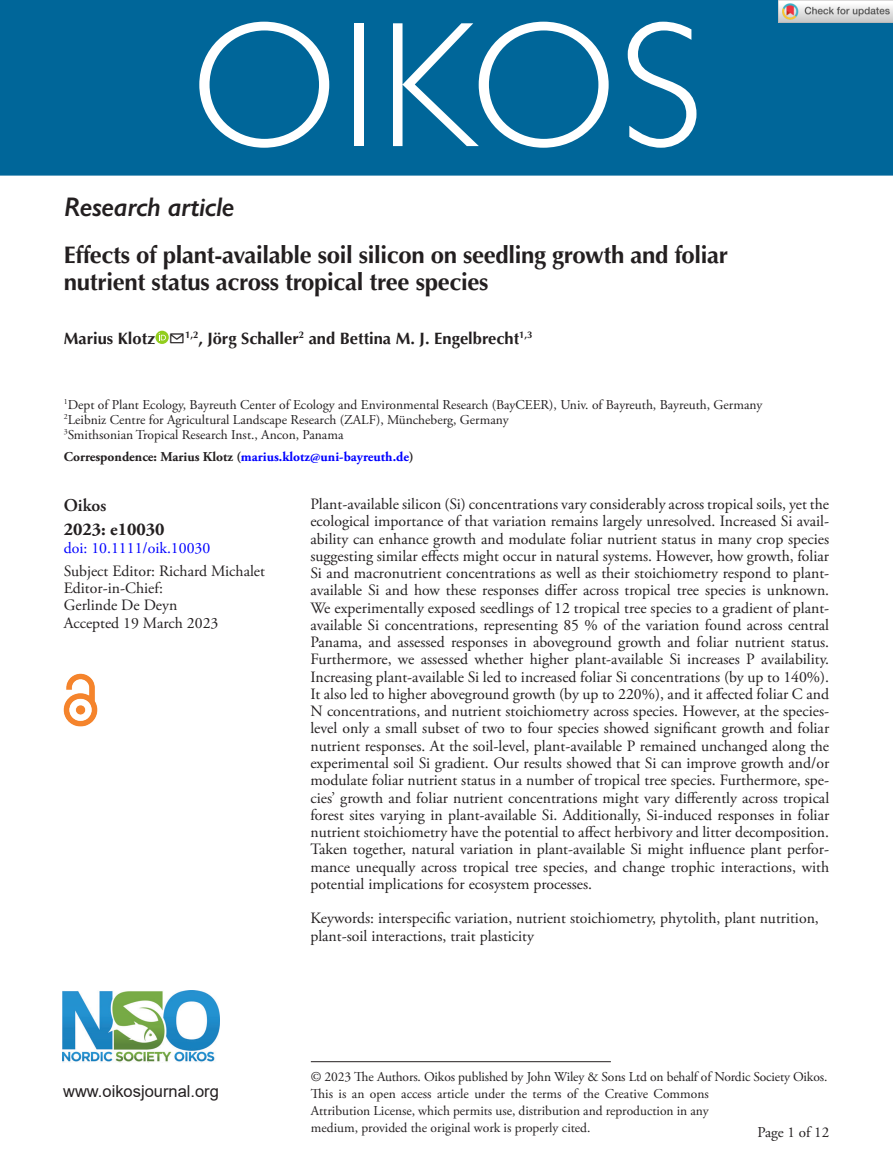
<style>
.page{position:relative;width:893px;height:1174px;background:#fff}
.page>*{position:absolute;margin:0;border:0;box-sizing:border-box;transform-origin:0 0}
.OIKOS{font:300 180px "Gill Sans Std";letter-spacing:.01em;color:#fff}
.t1{font:italic 600 27px "Gill Sans";letter-spacing:-.015em;color:#231f20}
.CT{font:700 24px/27px "Optima LT Std";letter-spacing:-.015em;color:#231f20}
.Corres{font:700 18px "Adobe Garamond Pro";color:#231f20}
.t2{font:600 18px "Adobe Garamond Pro";color:#231f20}
.AU{font:700 16.5px "Optima LT Std";color:#231f20}
.t3{font:16.5px "Arial";color:#231f20}
.ABS_TXT{font:15.75px/17.2px "Adobe Garamond Pro";color:#231f20}
.Keywords{font:15.75px/17.2px "Adobe Garamond Pro";color:#231f20}
.Doi_No{font:15.75px "Adobe Garamond Pro";color:#00f}
.t4{font:15px "Adobe Garamond Pro";color:#231f20}
.Address{font:13.5px/16.8px "Adobe Garamond Pro";color:#231f20;text-align:justify}
.FM_Note{font:13.5px "Adobe Garamond Pro";letter-spacing:-.01em;color:#231f20}
.Corres-2{font:700 13.5px "Adobe Garamond Pro";color:#231f20}
.s1{color:#00f}
</style>
<div class="page">
<div style="left:0;top:0;width:893px;height:176px;background:#069"></div>
<img style="left:63px;top:990px;width:156px;height:72px">
<img style="left:64px;top:673px;width:34px;height:53px">
<hr style="left:311px;top:1061px;width:300px;height:1px;background:#231f20">
<svg style="left:155px;top:331px;width:14px;height:13px"></svg>
<svg style="left:159px;top:333px;width:7px;height:7px"></svg>
<img style="left:779px;top:0;width:114px;height:23px">
<p class="OIKOS" style="left:190px;top:-15px;width:515px">OIKOS</p>
<h2 class="t1" style="left:64px;top:191px;width:172px">Research article</h2>
<p class="CT" style="left:64px;top:242px;width:666px">Effects of plant-available soil silicon on seedling growth and foliar nutrient status across tropical tree species</p>
<p class="AU" style="left:64px;top:329px;width:470px">Marius Klotz ✉<sup>1,2</sup>, Jörg Schaller<sup>2</sup> and Bettina M. J. Engelbrecht<sup>1,3</sup></p>
<p class="Address" style="left:64px;top:396px;width:700px"><sup>1</sup>Dept of Plant Ecology, Bayreuth Center of Ecology and Environmental Research (BayCEER), Univ. of Bayreuth, Bayreuth, Germany</p>
<p class="Address" style="left:64px;top:411px;width:447px"><sup>2</sup>Leibniz Centre for Agricultural Landscape Research (ZALF), Müncheberg, Germany</p>
<p class="Address" style="left:64px;top:426px;width:281px"><sup>3</sup>Smithsonian Tropical Research Inst., Ancon, Panama</p>
<p class="Corres-2" style="left:64px;top:449px;width:351px">Correspondence: Marius Klotz (<span class="s1">marius.klotz@uni-bayreuth.de</span>)</p>
<p class="t2" style="left:64px;top:495px;width:44px">Oikos</p>
<p class="Corres" style="left:64px;top:518px;width:102px">2023: e10030</p>
<p class="Doi_No" style="left:64px;top:538px;width:148px">doi: 10.1111/oik.10030</p>
<p class="ABS_TXT" style="left:64px;top:563px;width:203px">Subject Editor: Richard Michalet</p>
<p class="ABS_TXT" style="left:64px;top:580px;width:115px">Editor-in-Chief:<br>Gerlinde De Deyn</p>
<p class="ABS_TXT" style="left:64px;top:614px;width:156px">Accepted 19 March 2023</p>
<p class="ABS_TXT" style="left:310px;top:496px;width:520px;text-align:justify">Plant-available silicon (Si) concentrations vary considerably across tropical soils, yet the ecological importance of that variation remains largely unresolved. Increased Si avail&shy;ability can enhance growth and modulate foliar nutrient status in many crop species suggesting similar effects might occur in natural systems. However, how growth, foliar Si and macronutrient concentrations as well as their stoichiometry respond to plant&shy;available Si and how these responses differ across tropical tree species is unknown.<br>We experimentally exposed seedlings of 12 tropical tree species to a gradient of plant&shy;available Si concentrations, representing 85 % of the variation found across central Panama, and assessed responses in aboveground growth and foliar nutrient status.<br>Furthermore, we assessed whether higher plant-available Si increases P availability.<br>Increasing plant-available Si led to increased foliar Si concentrations (by up to 140%).<br>It also led to higher aboveground growth (by up to 220%), and it affected foliar C and N concentrations, and nutrient stoichiometry across species. However, at the species&shy;level only a small subset of two to four species showed significant growth and foliar nutrient responses. At the soil-level, plant-available P remained unchanged along the experimental soil Si gradient. Our results showed that Si can improve growth and/or modulate foliar nutrient status in a number of tropical tree species. Furthermore, spe&shy;cies’ growth and foliar nutrient concentrations might vary differently across tropical forest sites varying in plant-available Si. Additionally, Si-induced responses in foliar nutrient stoichiometry have the potential to affect herbivory and litter decomposition.<br>Taken together, natural variation in plant-available Si might influence plant perfor&shy;mance unequally across tropical tree species, and change trophic interactions, with potential implications for ecosystem processes.</p>
<p class="Keywords" style="left:310px;top:910px;width:510px">Keywords: interspecific variation, nutrient stoichiometry, phytolith, plant nutrition, plant-soil interactions, trait plasticity</p>
<p class="t3" style="left:63px;top:1079px;width:157px">www.oikosjournal.org</p>
<p class="FM_Note" style="left:311px;top:1068px;width:518px">© 2023 The Authors. Oikos published by John Wiley &amp; Sons Ltd on behalf of Nordic Society Oikos.</p>
<p class="Address" style="left:311px;top:1086px;width:399px">This is an open access article under the terms of the Creative Commons Attribution License, which permits use, distribution and reproduction in any medium, provided the original work is properly cited.</p>
<p class="t4" style="left:757px;top:1123px;width:73px">Page 1 of 12</p>
</div>
